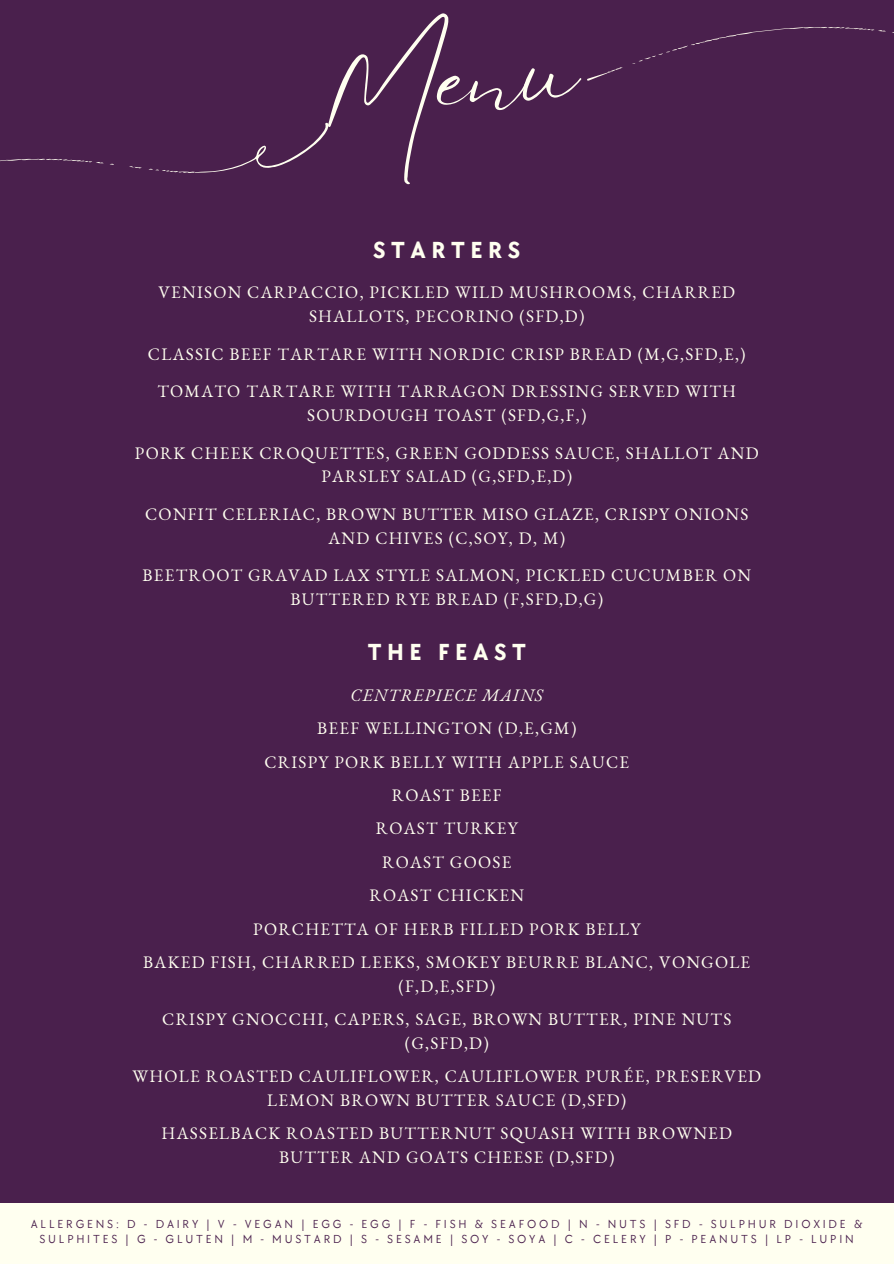
<style>
.page{position:relative;width:894px;height:1264px;background:#fff}
.page>*{position:absolute;margin:0;border:0;box-sizing:border-box;transform-origin:0 0}
.t1{font:100.5px "Eyesome Script";color:#fffff0}
.t2{font:700 24px "TT Chocolates";letter-spacing:.23em;color:#fffff0}
.t3{font:17.1px/23.7px "EB Garamond";letter-spacing:.075em;color:#fffff0;text-align:center}
.t4{font:italic 17.1px "EB Garamond";letter-spacing:.075em;color:#fffff0}
.t5{font:12px/15.8px "TT Chocolates";letter-spacing:.23em;color:#4a204d;text-align:center}
</style>
<div class="page">
<div style="left:0;top:0;width:893px;height:1263px;background:#4a204d"></div>
<svg style="left:587px;top:26px;width:306px;height:55px"></svg>
<svg style="left:0;top:122px;width:329px;height:51px"></svg>
<div style="left:0;top:1202px;width:893px;height:61px;background:#fffff0"></div>
<p class="t1" style="left:314px;top:24px;width:260px;rotate:-5deg">Menu</p>
<h1 class="t2" style="left:373px;top:236px;width:149px">STARTERS</h1>
<p class="t3" style="left:158px;top:280px;width:578px">VENISON CARPACCIO, PICKLED WILD MUSHROOMS, CHARRED<br>SHALLOTS, PECORINO (SFD,D)</p>
<h2 class="t3" style="left:148px;top:342px;width:599px">CLASSIC BEEF TARTARE WITH NORDIC CRISP BREAD (M,G,SFD,E,)</h2>
<h3 class="t3" style="left:157px;top:379px;width:580px">TOMATO TARTARE WITH TARRAGON DRESSING SERVED WITH<br>SOURDOUGH TOAST (SFD,G,F,)</h3>
<h3 class="t3" style="left:135px;top:441px;width:625px">PORK CHEEK CROQUETTES, GREEN GODDESS SAUCE, SHALLOT AND<br>PARSLEY SALAD (G,SFD,E,D)</h3>
<h3 class="t3" style="left:145px;top:502px;width:604px">CONFIT CELERIAC, BROWN BUTTER MISO GLAZE, CRISPY ONIONS<br>AND CHIVES (C,SOY, D, M)</h3>
<h3 class="t3" style="left:142px;top:563px;width:610px">BEETROOT GRAVAD LAX STYLE SALMON, PICKLED CUCUMBER ON<br>BUTTERED RYE BREAD (F,SFD,D,G)</h3>
<h3 class="t2" style="left:367px;top:638px;width:160px">THE FEAST</h3>
<h3 class="t4" style="left:350px;top:683px;width:194px">CENTREPIECE MAINS</h3>
<h2 class="t3" style="left:317px;top:716px;width:260px">BEEF WELLINGTON (D,E,GM)</h2>
<h3 class="t3" style="left:264px;top:749px;width:366px">CRISPY PORK BELLY WITH APPLE SAUCE</h3>
<h3 class="t3" style="left:392px;top:783px;width:111px">ROAST BEEF</h3>
<h3 class="t3" style="left:376px;top:816px;width:143px">ROAST TURKEY</h3>
<h3 class="t3" style="left:382px;top:850px;width:131px">ROAST GOOSE</h3>
<h3 class="t3" style="left:369px;top:883px;width:156px">ROAST CHICKEN</h3>
<h3 class="t3" style="left:253px;top:916px;width:388px">PORCHETTA OF HERB FILLED PORK BELLY</h3>
<h3 class="t3" style="left:143px;top:950px;width:608px">BAKED FISH, CHARRED LEEKS, SMOKEY BEURRE BLANC, VONGOLE (F,D,E,SFD)</h3>
<h3 class="t3" style="left:162px;top:1007px;width:570px">CRISPY GNOCCHI, CAPERS, SAGE, BROWN BUTTER, PINE NUTS (G,SFD,D)</h3>
<h3 class="t3" style="left:132px;top:1064px;width:630px">WHOLE ROASTED CAULIFLOWER, CAULIFLOWER PURÉE, PRESERVED<br>LEMON BROWN BUTTER SAUCE (D,SFD)</h3>
<h3 class="t3" style="left:161px;top:1121px;width:572px">HASSELBACK ROASTED BUTTERNUT SQUASH WITH BROWNED<br>BUTTER AND GOATS CHEESE (D,SFD)</h3>
<h3 class="t5" style="left:31px;top:1216px;width:832px">ALLERGENS: D - DAIRY | V - VEGAN | EGG - EGG | F - FISH &amp; SEAFOOD | N - NUTS | SFD - SULPHUR DIOXIDE &amp;<br>SULPHITES | G - GLUTEN | M - MUSTARD | S - SESAME | SOY - SOYA | C - CELERY | P - PEANUTS | LP - LUPIN</h3>
</div>
